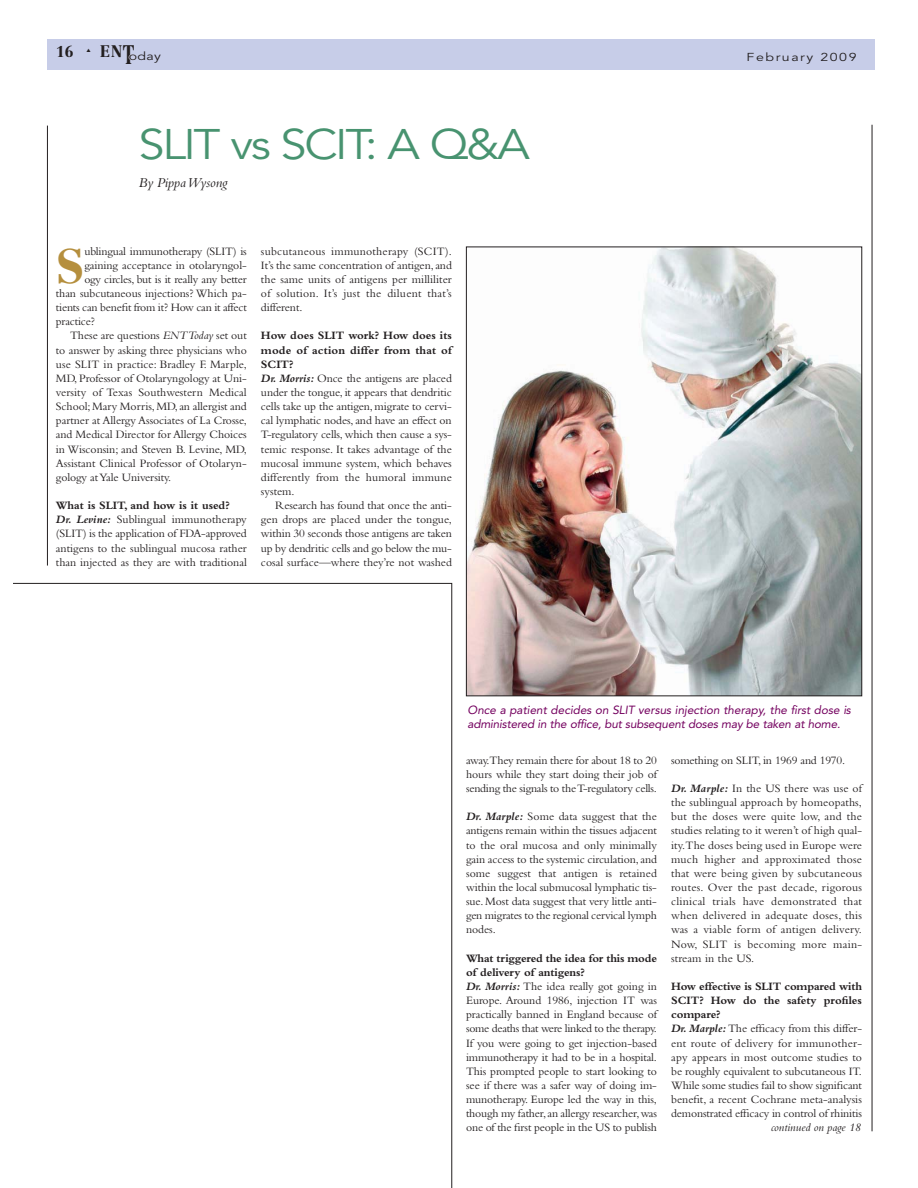
<style>
.page{position:relative;width:918px;height:1188px;background:#fff}
.page>*{position:absolute;margin:0;border:0;box-sizing:border-box;transform-origin:0 0}
.t1{font:900 47.55px "Centennial LT";color:#b58f3e}
.t2{font:42.45px "Avenir LT";letter-spacing:-.05em;color:#489370;scale:1.11 1}
.t3{font:900 16.5px "Centennial LT";color:#231f20;scale:.9 1}
.t4{font:900 15.3px "Centennial LT";color:#231f20;scale:.9 1}
.t5{font:italic 14.1px "Bembo";letter-spacing:-.01em;color:#231f20}
.t6{font:11.85px/14.1px "Bembo";letter-spacing:-.005em;color:#231f20;text-align:justify}
.t7{font:italic 11.85px/14.1px "Avenir LT";color:#74015f}
.t8{font:italic 11.85px "Bembo";color:#231f20}
.t9{font:11.4px "Avenir LT";letter-spacing:.11em;color:#231f20;scale:1.23 1}
.s1{font-size:26.4px}
.s2{color:#e1dbed}
.s3{font-style:italic}
.s4{font-weight:700}
.s5{font-weight:700;font-style:italic}
</style>
<div class="page">
<hr style="left:47px;top:126px;width:1px;height:440px;background:#231f20">
<hr style="left:872px;top:125px;width:1px;height:1006px;background:#231f20">
<div style="left:47px;top:39px;width:828px;height:31px;background:#c7cde8"></div>
<img style="left:468px;top:249px;width:392px;height:445px">
<p class="t4" style="left:56px;top:42px;width:21px">16</p>
<h3 class="t3" style="left:87px;top:41px;width:55px">▲ EN<span class="s1">T</span></h3>
<p class="t9" style="left:128px;top:49px;width:28px"><span class="s2">o</span>day</p>
<p class="t9" style="left:747px;top:51px;width:91px">February 2009</p>
<h2 class="t2" style="left:138px;top:120px;width:354px">SLIT vs SCIT: A Q&amp;A</h2>
<p class="t5" style="left:138px;top:177px;width:91px">By Pippa Wysong</p>
<h1 class="t1" style="left:56px;top:237px;width:31px">S</h1>
<p class="t6" style="left:84px;top:245px;width:164px">ublingual immunotherapy (SLIT) is</p>
<p class="t6" style="left:84px;top:259px;width:164px">gaining acceptance in otolaryngol-</p>
<p class="t6" style="left:84px;top:273px;width:164px">ogy circles, but is it really any better</p>
<p class="t6" style="left:56px;top:287px;width:192px">than subcutaneous injections? Which pa-</p>
<p class="t6" style="left:56px;top:301px;width:192px">tients can benefit from it? How can it affect</p>
<p class="t6" style="left:56px;top:316px;width:40px">practice?</p>
<p class="t6" style="left:70px;top:330px;width:178px">These are questions <span class="s3">ENT Today</span> set out</p>
<p class="t6" style="left:56px;top:344px;width:192px">to answer by asking three physicians who</p>
<p class="t6" style="left:56px;top:358px;width:192px">use SLIT in practice: Bradley F. Marple,</p>
<p class="t6" style="left:56px;top:372px;width:192px">MD, Professor of Otolaryngology at Uni-</p>
<p class="t6" style="left:56px;top:386px;width:192px">versity of Texas Southwestern Medical</p>
<p class="t6" style="left:56px;top:400px;width:192px">School;Mary Morris,MD,an allergist and</p>
<p class="t6" style="left:56px;top:415px;width:192px">partner at Allergy Associates of La Crosse,</p>
<p class="t6" style="left:56px;top:429px;width:192px">and Medical Director for Allergy Choices</p>
<p class="t6" style="left:56px;top:443px;width:192px">in Wisconsin; and Steven B. Levine, MD,</p>
<p class="t6" style="left:56px;top:457px;width:192px">Assistant Clinical Professor of Otolaryn-</p>
<p class="t6" style="left:56px;top:471px;width:117px">gology at Yale University.</p>
<p class="t6" style="left:56px;top:499px;width:192px;text-align:left"><span class="s4">What is SLIT, and how is it used?<br></span><span class="s5">Dr. Levine:</span> Sublingual immunotherapy (SLIT) is the application of FDA-approved antigens to the sublingual mucosa rather than injected as they are with traditional</p>
<p class="t6" style="left:261px;top:245px;width:192px">subcutaneous immunotherapy (SCIT).<br>It’s the same concentration of antigen,and the same units of antigens per milliliter of solution. It’s just the diluent that’s different.</p>
<p class="t6" style="left:261px;top:330px;width:192px;text-align:left"><span class="s4">How does SLIT work? How does its mode of action differ from that of SCIT?<br></span><span class="s5">Dr. Morris:</span> Once the antigens are placed under the tongue, it appears that dendritic cells take up the antigen, migrate to cervi&shy;cal lymphatic nodes, and have an effect on T-regulatory cells, which then cause a sys&shy;temic response. It takes advantage of the mucosal immune system, which behaves differently from the humoral immune system.</p>
<p class="t6" style="left:261px;top:499px;width:192px;text-indent:14px">Research has found that once the anti&shy;gen drops are placed under the tongue, within 30 seconds those antigens are taken up by dendritic cells and go below the mu&shy;cosal surface—where they’re not washed</p>
<p class="t7" style="left:468px;top:703px;width:385px">Once a patient decides on SLIT versus injection therapy, the first dose is administered in the office, but subsequent doses may be taken at home.</p>
<p class="t6" style="left:466px;top:754px;width:192px">away.They remain there for about 18 to 20 hours while they start doing their job of sending the signals to the T-regulatory cells.</p>
<p class="t6" style="left:466px;top:811px;width:192px"><span class="s5">Dr. Marple:</span> Some data suggest that the antigens remain within the tissues adjacent to the oral mucosa and only minimally gain access to the systemic circulation,and some suggest that antigen is retained within the local submucosal lymphatic tis&shy;sue. Most data suggest that very little anti&shy;gen migrates to the regional cervical lymph nodes.</p>
<p class="t6" style="left:466px;top:952px;width:192px;text-align:left"><span class="s4">What triggered the idea for this mode of delivery of antigens?<br></span><span class="s5">Dr. Morris:</span> The idea really got going in Europe. Around 1986, injection IT was practically banned in England because of some deaths that were linked to the therapy.<br>If you were going to get injection-based immunotherapy it had to be in a hospital.<br>This prompted people to start looking to see if there was a safer way of doing im&shy;munotherapy. Europe led the way in this, though my father,an allergy researcher,was one of the first people in the US to publish</p>
<p class="t6" style="left:671px;top:754px;width:176px">something on SLIT, in 1969 and 1970.</p>
<p class="t6" style="left:671px;top:782px;width:192px"><span class="s5">Dr. Marple:</span> In the US there was use of the sublingual approach by homeopaths, but the doses were quite low, and the studies relating to it weren’t of high qual&shy;ity.The doses being used in Europe were much higher and approximated those that were being given by subcutaneous routes. Over the past decade, rigorous clinical trials have demonstrated that when delivered in adequate doses, this was a viable form of antigen delivery.<br>Now, SLIT is becoming more main&shy;stream in the US.</p>
<p class="t6" style="left:671px;top:980px;width:192px;text-align:left"><span class="s4">How effective is SLIT compared with SCIT? How do the safety profiles compare?<br></span><span class="s5">Dr. Marple:</span> The efficacy from this differ&shy;ent route of delivery for immunother&shy;apy appears in most outcome studies to be roughly equivalent to subcutaneous IT.<br>While some studies fail to show significant benefit, a recent Cochrane meta-analysis demonstrated efficacy in control of rhinitis</p>
<p class="t8" style="left:771px;top:1123px;width:91px">continued on page 18</p>
</div>
